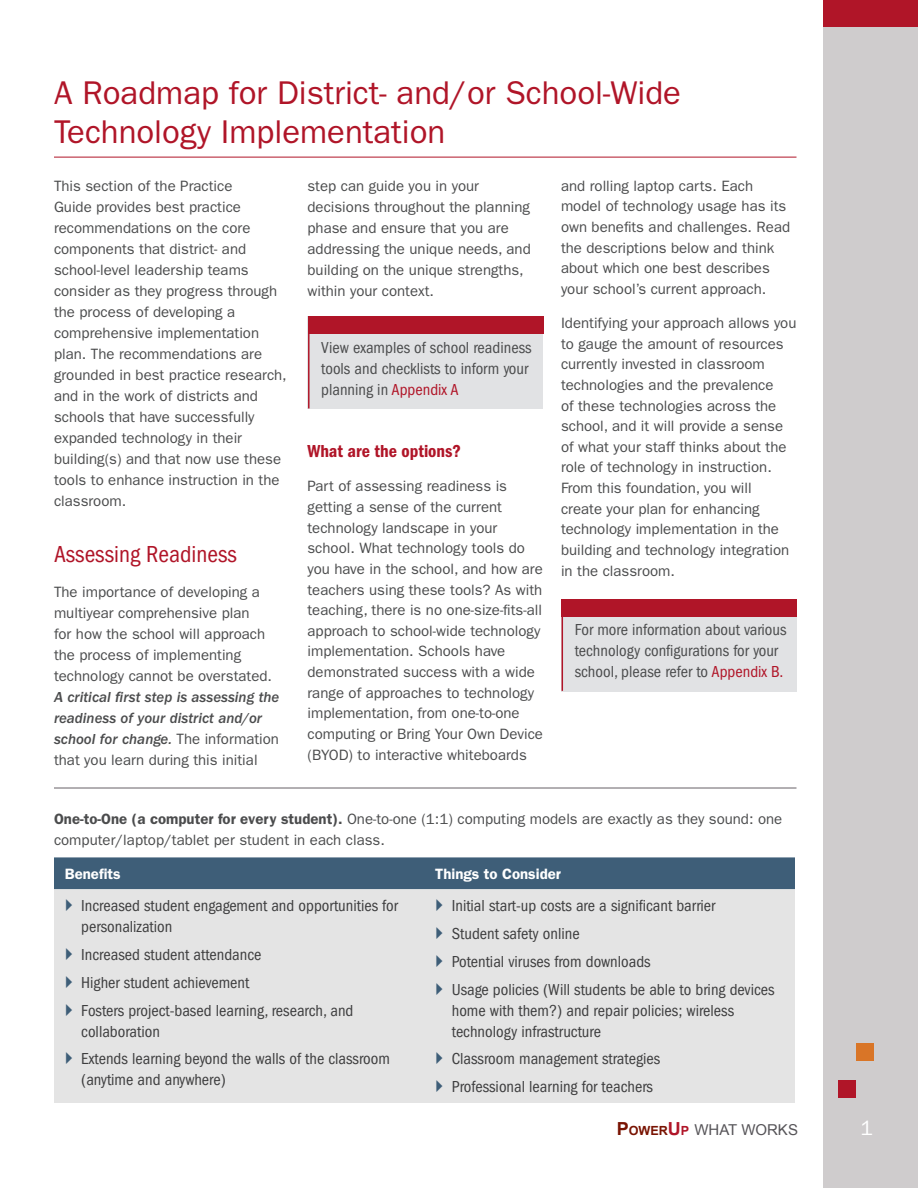
<style>
.page{position:relative;width:918px;height:1188px;background:#fff}
.page>*{position:absolute;margin:0;border:0;box-sizing:border-box;transform-origin:0 0}
.Heading_1{font:33px/39.6px "ITC Franklin Gothic Std";color:#b01528}
.Heading_2{font:condensed 24px "ITC Franklin Gothic Std";color:#b01528}
.t1{font:21px "ITC Franklin Gothic Std";color:#fff}
.Heading_3{font:18px "ITC Franklin Gothic Std Dm Cd";color:#b01528}
.t2{font:condensed 16.5px/21px "ITC Franklin Gothic Std";color:#3e3e3f}
.t3{font:condensed 16.5px/21px "ITC Franklin Gothic Std";color:#4b4c4d}
.Paragraphs{font:15px/20.7px "ITC Franklin Gothic Std";color:#4b4c4d}
.Paragraph_-__First_A{font:15px/21px "ITC Franklin Gothic Std";color:#4b4c4d}
.Paragraphs-2{font:600 15px "ITC Franklin Gothic Std";color:#fff}
.t4{font:15px "Arial";color:#565458}
.s1{font-family:"ITC Franklin Gothic Std Med It"}
.s2{color:#b01528}
.s3{font-weight:600}
.s4{font-weight:700;font-size:18px;color:#791403}
.s5{font-weight:700;font-size:12.6px;color:#791403}
.s6{font-weight:700;font-size:18px;color:#b01528}
.s7{font-weight:700;font-size:12.6px;color:#b01528}
</style>
<div class="page">
<div style="left:824px;top:0;width:94px;height:1188px;background:#cfcccd"></div>
<div style="left:824px;top:0;width:94px;height:27px;background:#b01528"></div>
<div style="left:838px;top:1080px;width:18px;height:17px;background:#b01528"></div>
<div style="left:857px;top:1043px;width:17px;height:18px;background:#d97527"></div>
<hr style="left:54px;top:157px;width:742px;height:1px;background:#b01528">
<div style="left:308px;top:317px;width:235px;height:92px;background:#e1e2e4"></div>
<div style="left:308px;top:317px;width:236px;height:17px;background:#b01528"></div>
<hr style="left:308px;top:317px;width:2px;height:91px;background:#b01528">
<div style="left:561px;top:599px;width:235px;height:92px;background:#e1e2e4"></div>
<div style="left:562px;top:599px;width:235px;height:17px;background:#b01528"></div>
<hr style="left:562px;top:599px;width:1px;height:92px;background:#b01528">
<div style="left:54px;top:857px;width:741px;height:32px;background:#3e5e78"></div>
<div style="left:54px;top:889px;width:741px;height:214px;background:#e4e4e4"></div>
<hr style="left:54px;top:787px;width:742px;height:2px;background:#999599">
<svg style="left:66px;top:899px;width:6px;height:12px"></svg>
<svg style="left:66px;top:948px;width:6px;height:12px"></svg>
<svg style="left:66px;top:976px;width:6px;height:12px"></svg>
<svg style="left:66px;top:1004px;width:6px;height:12px"></svg>
<svg style="left:66px;top:1052px;width:6px;height:12px"></svg>
<svg style="left:437px;top:899px;width:6px;height:12px"></svg>
<svg style="left:437px;top:927px;width:6px;height:12px"></svg>
<svg style="left:437px;top:955px;width:6px;height:12px"></svg>
<svg style="left:437px;top:983px;width:6px;height:12px"></svg>
<svg style="left:437px;top:1052px;width:6px;height:12px"></svg>
<svg style="left:437px;top:1080px;width:6px;height:12px"></svg>
<p class="Heading_1" style="left:54px;top:73px;width:628px">A Roadmap for District- and/or School-Wide<br>Technology Implementation</p>
<p class="Paragraph_-__First_A" style="left:54px;top:176px;width:234px">This section of the Practice<br>Guide provides best practice recommendations on the core components that district- and school-level leadership teams consider as they progress through the process of developing a comprehensive implementation plan. The recommendations are grounded in best practice research, and in the work of districts and schools that have successfully expanded technology in their building(s) and that now use these tools to enhance instruction in the classroom.</p>
<p class="Heading_2" style="left:54px;top:541px;width:185px">Assessing Readiness</p>
<p class="Paragraphs" style="left:54px;top:581px;width:227px">The importance of developing a multiyear comprehensive plan<br>for how the school will approach the process of implementing technology cannot be overstated.<br><span class="s1">A critical first step is assessing the readiness of your district and/or school for change.</span> The information that you learn during this initial</p>
<p class="Paragraphs" style="left:561px;top:176px;width:231px">and rolling laptop carts. Each model of technology usage has its own benefits and challenges. Read the descriptions below and think about which one best describes your school’s current approach.</p>
<p class="Paragraphs" style="left:561px;top:313px;width:237px">Identifying your approach allows you to gauge the amount of resources currently invested in classroom technologies and the prevalence<br>of these technologies across the school, and it will provide a sense of what your staff thinks about the role of technology in instruction.<br>From this foundation, you will create your plan for enhancing technology implementation in the building and technology integration in the classroom.</p>
<p class="Paragraphs" style="left:308px;top:176px;width:225px">step can guide you in your decisions throughout the planning phase and ensure that you are addressing the unique needs, and building on the unique strengths, within your context.</p>
<p class="t3" style="left:321px;top:337px;width:212px">View examples of school readiness tools and checklists to inform your planning in <span class="s2">Appendix A</span></p>
<p class="Heading_3" style="left:308px;top:441px;width:155px">What are the options?</p>
<p class="Paragraphs" style="left:308px;top:476px;width:237px">Part of assessing readiness is getting a sense of the current technology landscape in your school. What technology tools do you have in the school, and how are teachers using these tools? As with teaching, there is no one-size-fits-all approach to school-wide technology implementation. Schools have demonstrated success with a wide range of approaches to technology implementation, from one-to-one computing or Bring Your Own Device (BYOD) to interactive whiteboards</p>
<p class="t3" style="left:575px;top:619px;width:213px">For more information about various technology configurations for your school, please refer to <span class="s2">Appendix B.</span></p>
<p class="Paragraphs" style="left:54px;top:809px;width:730px"><span class="s3">One-to-One (a computer for every student).</span> One-to-one (1:1) computing models are exactly as they sound: one computer/laptop/tablet per student in each class.</p>
<p class="Paragraphs-2" style="left:65px;top:865px;width:57px">Benefits</p>
<p class="Paragraphs-2" style="left:435px;top:865px;width:127px">Things to Consider</p>
<p class="t2" style="left:81px;top:896px;width:318px">Increased student engagement and opportunities for personalization</p>
<p class="t2" style="left:81px;top:944px;width:182px">Increased student attendance</p>
<p class="t2" style="left:81px;top:972px;width:170px">Higher student achievement</p>
<p class="t2" style="left:81px;top:1000px;width:274px">Fosters project-based learning, research, and collaboration</p>
<p class="t2" style="left:81px;top:1049px;width:310px">Extends learning beyond the walls of the classroom (anytime and anywhere)</p>
<p class="t2" style="left:452px;top:896px;width:265px">Initial start-up costs are a significant barrier</p>
<p class="t2" style="left:452px;top:923px;width:129px">Student safety online</p>
<p class="t2" style="left:452px;top:951px;width:200px">Potential viruses from downloads</p>
<p class="t2" style="left:452px;top:979px;width:324px">Usage policies (Will students be able to bring devices home with them?) and repair policies; wireless technology infrastructure</p>
<p class="t2" style="left:452px;top:1049px;width:210px">Classroom management strategies</p>
<p class="t2" style="left:452px;top:1076px;width:203px">Professional learning for teachers</p>
<p class="t4" style="left:617px;top:1120px;width:183px"><span class="s4">P</span><span class="s5">OWER</span><span class="s6">U</span><span class="s7">P</span> WHAT WORKS</p>
<p class="t1" style="left:860px;top:1116px;width:14px">1</p>
</div>
